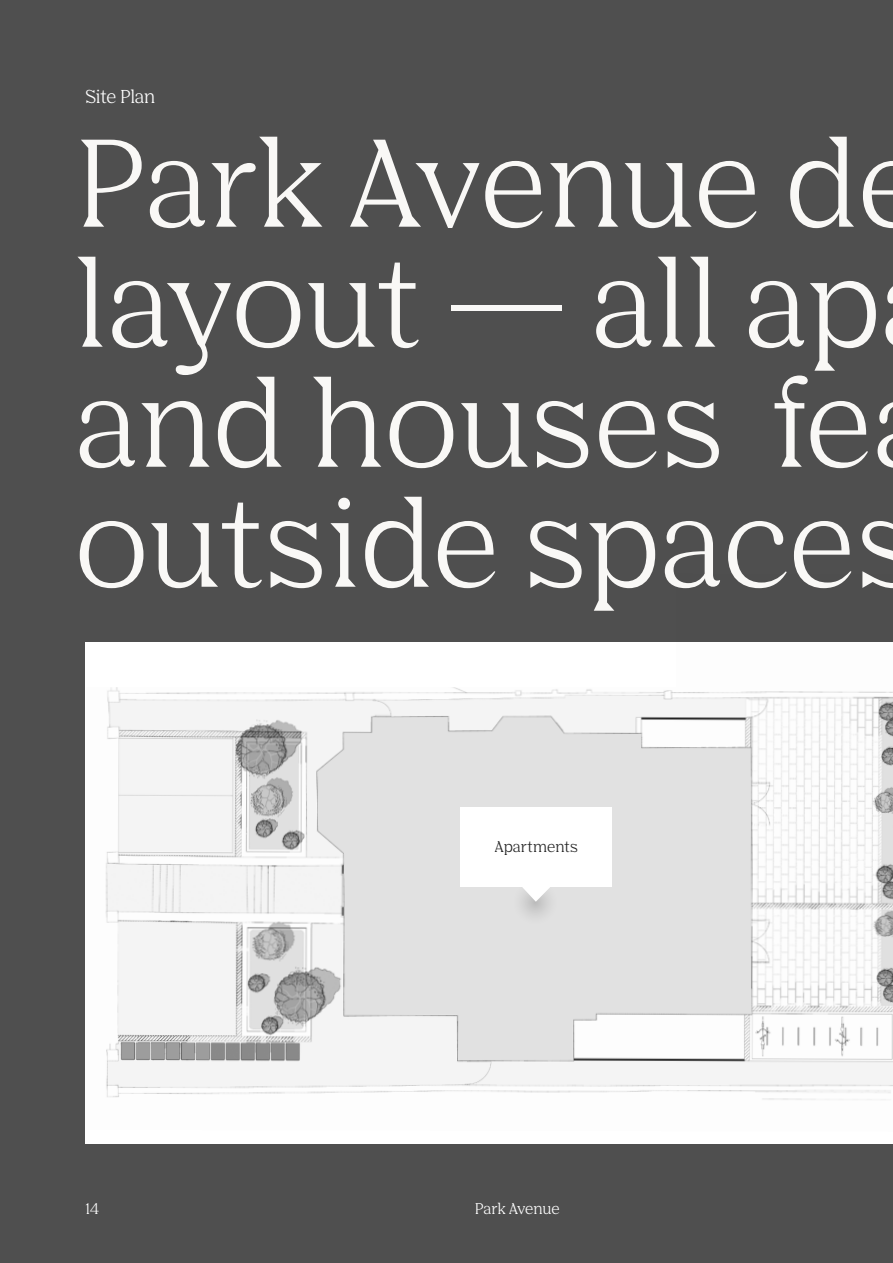
<style>
.page{position:relative;width:893px;height:1263px;background:#4f4f4f}
.page>*{position:absolute;margin:0;border:0;box-sizing:border-box;transform-origin:0 0}
.t1{font:120px/120px "Nib";color:#f9f8f6}
.t2{font:18px "Nib";letter-spacing:-.02em;color:#fff}
.t3{font:15px "Nib";letter-spacing:-.01em;color:#fff}
.t4{font:15px "Nib";letter-spacing:-.005em;color:#232323}
</style>
<div class="page">
<div style="left:85px;top:642px;width:808px;height:501px;background:#fff"></div>
<img style="left:105px;top:687px;width:788px;height:413px">
<svg style="left:492px;top:869px;width:86px;height:66px;background:#dedede"></svg>
<div style="left:460px;top:807px;width:152px;height:79px;background:#fff"></div>
<svg style="left:518px;top:886px;width:36px;height:16px"></svg>
<p class="t2" style="left:85px;top:89px;width:72px">Site Plan</p>
<p class="t1" style="left:75px;top:133px;width:852px">Park Avenue de layout — all ap and houses fe outside spaces</p>
<p class="t4" style="left:494px;top:840px;width:85px">Apartments</p>
<p class="t3" style="left:85px;top:1202px;width:15px">14</p>
<p class="t3" style="left:475px;top:1202px;width:87px">Park Avenue</p>
</div>
